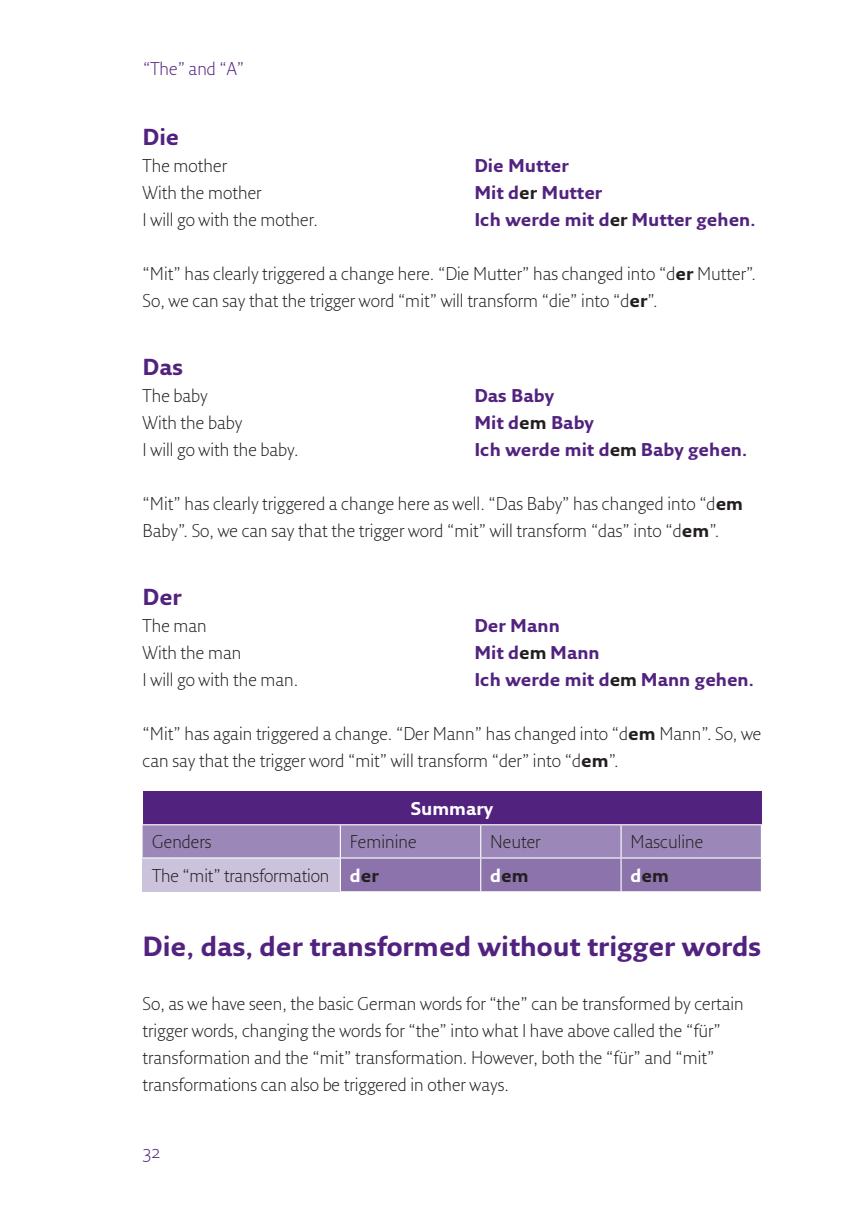
<style>
.page{position:relative;width:853px;height:1213px;background:#fff}
.page>*{position:absolute;margin:0;border:0;box-sizing:border-box;transform-origin:0 0}
.t1{font:700 27px "Fresco Sans";color:#52227f}
.t2{font:700 22.5px "Fresco Sans";color:#52227f}
.t3{font:300 18px/27px "Fresco Sans";color:#231f20}
.t4{font:700 18px "Fresco Sans";color:#52227f}
.t5{font:300 18px "Fresco Sans";color:#52227f}
.t6{font:700 18px "Fresco Sans";color:#fff}
.t7{font:700 18px "Fresco Sans";color:#231f20}
.s1{color:#231f20}
.s2{font-weight:700}
.s3{font-weight:700;color:#fff}
.s4{color:#fff}
</style>
<div class="page">
<div style="left:143px;top:791px;width:618px;height:33px;background:#52227f"></div>
<svg style="left:143px;top:825px;width:618px;height:66px;background:#9f8cba"></svg>
<hr style="left:340px;top:825px;width:1px;height:32px;background:#fff">
<hr style="left:480px;top:825px;width:1px;height:32px;background:#fff">
<hr style="left:620px;top:825px;width:1px;height:32px;background:#fff">
<hr style="left:143px;top:857px;width:338px;height:1px;background:#fff">
<hr style="left:340px;top:858px;width:1px;height:33px;background:#fff">
<hr style="left:481px;top:857px;width:140px;height:1px;background:#fff">
<hr style="left:480px;top:858px;width:1px;height:33px;background:#fff">
<hr style="left:621px;top:857px;width:141px;height:1px;background:#fff">
<hr style="left:620px;top:858px;width:1px;height:33px;background:#fff">
<p class="t5" style="left:143px;top:61px;width:103px">“The” and “A”</p>
<p class="t2" style="left:143px;top:128px;width:38px">Die</p>
<p class="t3" style="left:143px;top:154px;width:86px">The mother</p>
<p class="t4" style="left:474px;top:159px;width:96px">Die Mutter</p>
<p class="t3" style="left:143px;top:181px;width:120px">With the mother</p>
<p class="t4" style="left:474px;top:186px;width:129px">Mit d<span class="s1">er</span> Mutter</p>
<p class="t3" style="left:143px;top:208px;width:177px">I will go with the mother.</p>
<p class="t4" style="left:474px;top:213px;width:283px">Ich werde mit d<span class="s1">er</span> Mutter gehen.</p>
<p class="t3" style="left:143px;top:262px;width:615px">“Mit” has clearly triggered a change here. “Die Mutter” has changed into “d<span class="s2">er</span> Mutter”.<br>So, we can say that the trigger word “mit” will transform “die” into “d<span class="s2">er</span>”.</p>
<p class="t2" style="left:143px;top:358px;width:42px">Das</p>
<p class="t3" style="left:143px;top:383px;width:67px">The baby</p>
<p class="t4" style="left:474px;top:388px;width:81px">Das Baby</p>
<p class="t3" style="left:143px;top:410px;width:101px">With the baby</p>
<p class="t4" style="left:474px;top:415px;width:121px">Mit d<span class="s1">em</span> Baby</p>
<p class="t3" style="left:143px;top:437px;width:157px">I will go with the baby.</p>
<p class="t4" style="left:474px;top:442px;width:274px">Ich werde mit d<span class="s1">em</span> Baby gehen.</p>
<p class="t3" style="left:143px;top:491px;width:602px">“Mit” has clearly triggered a change here as well. “Das Baby” has changed into “d<span class="s2">em<br></span>Baby”. So, we can say that the trigger word “mit” will transform “das” into “d<span class="s2">em</span>”.</p>
<p class="t2" style="left:143px;top:587px;width:41px">Der</p>
<p class="t3" style="left:143px;top:613px;width:66px">The man</p>
<p class="t4" style="left:474px;top:618px;width:87px">Der Mann</p>
<p class="t3" style="left:143px;top:640px;width:100px">With the man</p>
<p class="t4" style="left:474px;top:645px;width:127px">Mit d<span class="s1">em</span> Mann</p>
<p class="t3" style="left:143px;top:667px;width:157px">I will go with the man.</p>
<p class="t4" style="left:474px;top:672px;width:281px">Ich werde mit d<span class="s1">em</span> Mann gehen.</p>
<p class="t3" style="left:143px;top:721px;width:620px">“Mit” has again triggered a change. “Der Mann” has changed into “d<span class="s2">em</span> Mann”. So, we can say that the trigger word “mit” will transform “der” into “d<span class="s2">em</span>”.</p>
<p class="t6" style="left:411px;top:801px;width:84px">Summary</p>
<p class="t3" style="left:152px;top:830px;width:61px">Genders</p>
<p class="t3" style="left:350px;top:830px;width:68px">Feminine</p>
<p class="t3" style="left:490px;top:830px;width:52px">Neuter</p>
<p class="t3" style="left:630px;top:830px;width:74px">Masculine</p>
<p class="t3" style="left:152px;top:863px;width:228px">The “mit” transformation <span class="s3">d</span><span class="s2">er</span></p>
<p class="t7" style="left:490px;top:868px;width:40px"><span class="s4">d</span>em</p>
<p class="t7" style="left:630px;top:868px;width:40px"><span class="s4">d</span>em</p>
<h1 class="t1" style="left:143px;top:935px;width:620px">Die, das, der transformed without trigger words</h1>
<p class="t3" style="left:143px;top:991px;width:603px">So, as we have seen, the basic German words for “the” can be transformed by certain trigger words, changing the words for “the” into what I have above called the “für” transformation and the “mit” transformation. However, both the “für” and “mit” transformations can also be triggered in other ways.</p>
<p class="t5" style="left:143px;top:1144px;width:19px">32</p>
</div>
